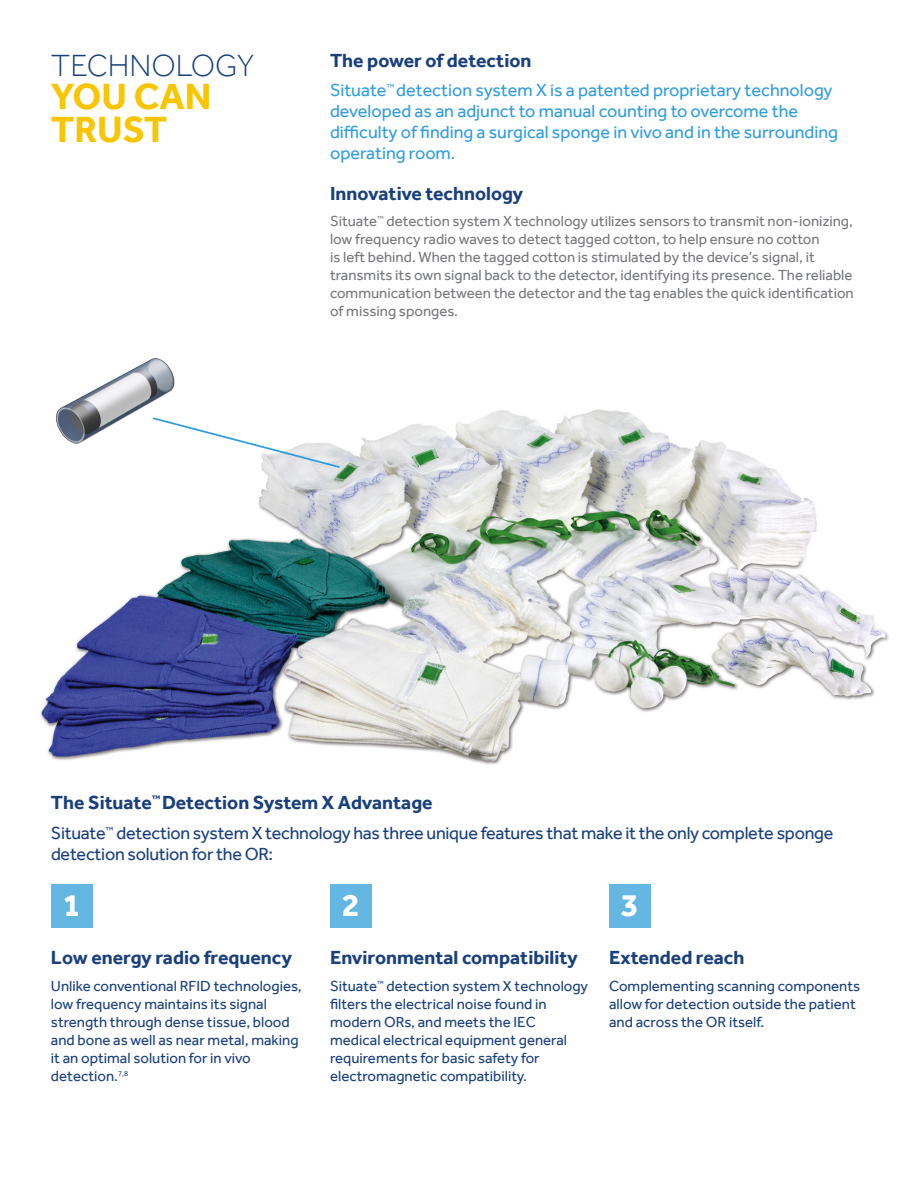
<style>
.page{position:relative;width:918px;height:1188px;background:#fff}
.page>*{position:absolute;margin:0;border:0;box-sizing:border-box;transform-origin:0 0}
.t1{font:700 37.5px/33px "Effra";color:#f8c500}
.t2{font:700 33px "Effra";color:#fff}
.t3{font:300 31.5px "Effra";color:#19407d}
.t4{font:700 19.5px "Effra";color:#19407d}
.t5{font:18px/21px "Effra";color:#319de0}
.t6{font:18px/21.6px "Effra";letter-spacing:-.015em;color:#19407d}
.t7{font:15px/18px "Effra";color:#19407d}
.t8{font:15px/18px "Effra";color:#77797c}
</style>
<div class="page">
<img style="left:40px;top:409px;width:849px;height:356px">
<img style="left:51px;top:358px;width:168px;height:148px">
<svg style="left:151px;top:416px;width:191px;height:53px"></svg>
<div style="left:609px;top:885px;width:42px;height:43px;background:#64b7e2"></div>
<div style="left:330px;top:885px;width:42px;height:43px;background:#64b7e2"></div>
<div style="left:51px;top:885px;width:42px;height:43px;background:#64b7e2"></div>
<h3 class="t3" style="left:51px;top:48px;width:205px">TECHNOLOGY</h3>
<h1 class="t1" style="left:51px;top:79px;width:162px">YOU CAN<br>TRUST</h1>
<h3 class="t4" style="left:330px;top:48px;width:203px">The power of detection</h3>
<p class="t5" style="left:330px;top:79px;width:509px">Situate<sup>™</sup> detection system X is a patented proprietary technology developed as an adjunct to manual counting to overcome the difficulty of finding a surgical sponge in vivo and in the surrounding operating room.</p>
<h3 class="t4" style="left:330px;top:181px;width:195px">Innovative technology</h3>
<p class="t8" style="left:330px;top:212px;width:525px">Situate<sup>™</sup> detection system X technology utilizes sensors to transmit non-ionizing, low frequency radio waves to detect tagged cotton, to help ensure no cotton<br>is left behind. When the tagged cotton is stimulated by the device’s signal, it transmits its own signal back to the detector, identifying its presence. The reliable communication between the detector and the tag enables the quick identification of missing sponges.</p>
<h3 class="t4" style="left:51px;top:790px;width:383px">The Situate<sup>™</sup> Detection System X Advantage</h3>
<p class="t6" style="left:51px;top:822px;width:784px">Situate<sup>™</sup> detection system X technology has three unique features that make it the only complete sponge detection solution for the OR:</p>
<h2 class="t2" style="left:63px;top:885px;width:19px">1</h2>
<h2 class="t2" style="left:342px;top:885px;width:19px">2</h2>
<h2 class="t2" style="left:621px;top:885px;width:19px">3</h2>
<h3 class="t4" style="left:51px;top:946px;width:243px">Low energy radio frequency</h3>
<p class="t7" style="left:51px;top:976px;width:252px">Unlike conventional RFID technologies, low frequency maintains its signal strength through dense tissue, blood and bone as well as near metal, making it an optimal solution for in vivo detection.<sup>7,8</sup></p>
<h3 class="t4" style="left:330px;top:946px;width:249px">Environmental compatibility</h3>
<p class="t7" style="left:330px;top:976px;width:259px">Situate<sup>™</sup> detection system X technology filters the electrical noise found in modern ORs, and meets the IEC medical electrical equipment general requirements for basic safety for electromagnetic compatibility.</p>
<h3 class="t4" style="left:609px;top:946px;width:137px">Extended reach</h3>
<p class="t7" style="left:609px;top:976px;width:253px">Complementing scanning components allow for detection outside the patient and across the OR itself.</p>
</div>
